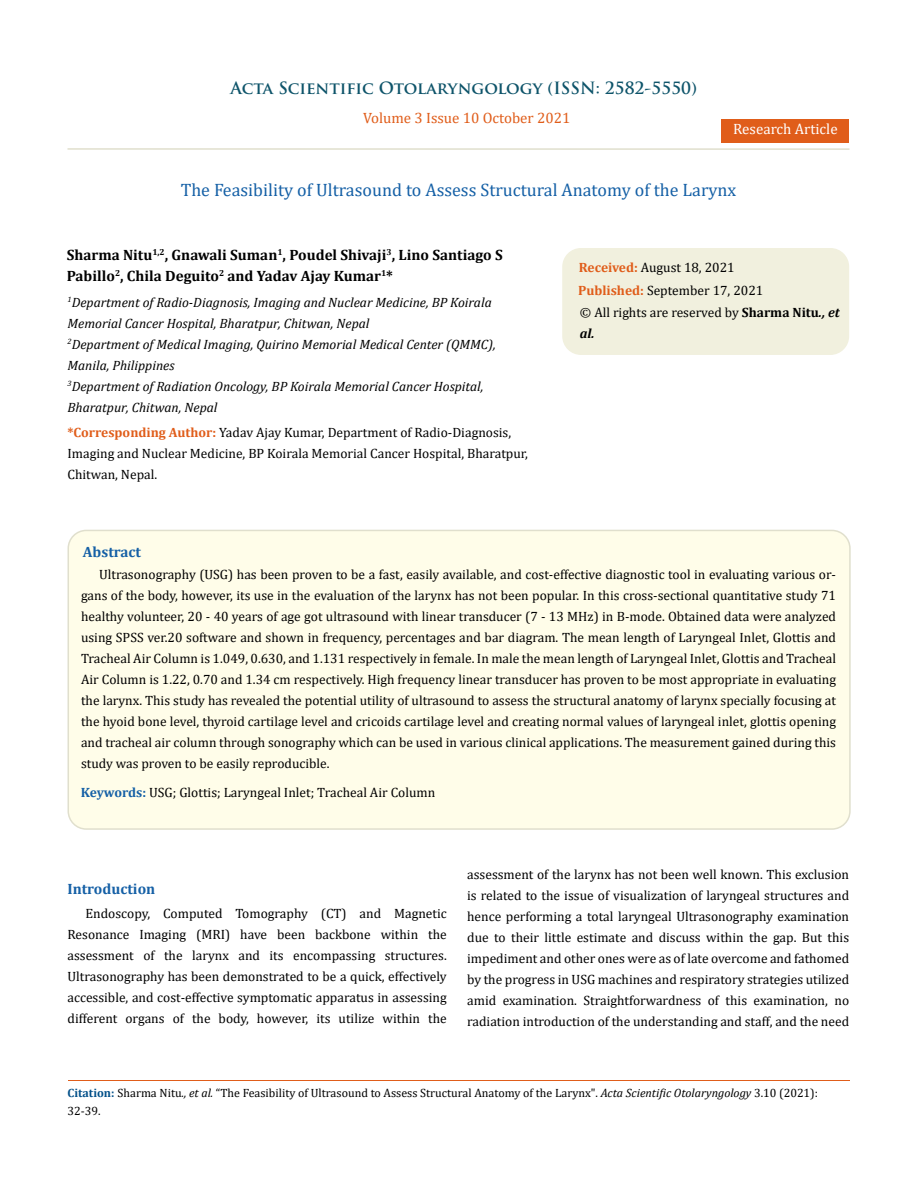
<style>
.page{position:relative;width:917px;height:1188px;background:#fff}
.page>*{position:absolute;margin:0;border:0;box-sizing:border-box;transform-origin:0 0}
.t1{font:18px "Cambria";color:#1560a6}
.t2{font:700 16.5px "Trajan Pro";color:#0e546a}
.t3{font:700 15px/21px "Cambria";color:#000}
.t4{font:15px "Cambria";color:#e05d1a}
.t5{font:700 15px "Cambria";color:#1560a6}
.t6{font:15px "Cambria";color:#fff}
.t7{font:13.5px/21px "Cambria";color:#000}
.t8{font:italic 13.5px/21px "Cambria";color:#000}
.t9{font:12px/18px "Cambria";color:#000}
.s1{font-weight:700;color:#e05d1a}
.s2{font-weight:700}
.s3{font-weight:700;font-style:italic}
.s4{font-weight:700;color:#1560a6}
.s5{font-weight:700;color:#035089}
.s6{font-style:italic}
</style>
<div class="page">
<div style="left:721px;top:119px;width:128px;height:23px;background:#e05d1a"></div>
<div style="left:563px;top:249px;width:285px;height:105px;background:#f1f0de;border-radius:18px"></div>
<div style="left:562px;top:248px;width:287px;height:107px;border:2px solid #f1f0de;border-radius:18px"></div>
<div style="left:68px;top:530px;width:781px;height:299px;background:#fffde9;border-radius:18px"></div>
<div style="left:67px;top:530px;width:783px;height:300px;border:2px solid #e0dfcd;border-radius:18px"></div>
<hr style="left:68px;top:1081px;width:781px;height:1px;background:#e05d1a">
<hr style="left:67px;top:148px;width:782px;height:2px;background:#e0dfcd">
<p class="t2" style="left:230px;top:77px;width:468px">Acta Scientific Otolaryngology (ISSN: 2582-5550)</p>
<p class="t4" style="left:363px;top:109px;width:209px">Volume 3 Issue 10 October 2021</p>
<p class="t6" style="left:733px;top:120px;width:106px">Research Article</p>
<h1 class="t1" style="left:181px;top:180px;width:557px">The Feasibility of Ultrasound to Assess Structural Anatomy of the Larynx</h1>
<p class="t3" style="left:67px;top:244px;width:437px">Sharma Nitu<sup>1,2</sup>, Gnawali Suman<sup>1</sup>, Poudel Shivaji<sup>3</sup>, Lino Santiago S<br>Pabillo<sup>2</sup>, Chila Deguito<sup>2</sup> and Yadav Ajay Kumar<sup>1</sup>*</p>
<p class="t8" style="left:67px;top:291px;width:430px"><sup>1</sup>Department of Radio-Diagnosis, Imaging and Nuclear Medicine, BP Koirala Memorial Cancer Hospital, Bharatpur, Chitwan, Nepal<br><sup>2</sup>Department of Medical Imaging, Quirino Memorial Medical Center (QMMC), Manila, Philippines<br><sup>3</sup>Department of Radiation Oncology, BP Koirala Memorial Cancer Hospital, Bharatpur, Chitwan, Nepal</p>
<p class="t7" style="left:67px;top:421px;width:462px"><span class="s1">*Corresponding Author:</span> Yadav Ajay Kumar, Department of Radio-Diagnosis,<br>Imaging and Nuclear Medicine, BP Koirala Memorial Cancer Hospital, Bharatpur,<br>Chitwan, Nepal.</p>
<p class="t7" style="left:578px;top:256px;width:187px;line-height:23px"><span class="s1">Received:</span> August 18, 2021<br><span class="s1">Published:</span> September 17, 2021</p>
<p class="t7" style="left:580px;top:301px;width:261px">© All rights are reserved by <span class="s2">Sharma Nitu</span><span class="s3">., et al.</span></p>
<p class="t5" style="left:83px;top:541px;width:60px">Abstract</p>
<p class="t7" style="left:81px;top:564px;width:756px;text-align:justify;text-indent:18px">Ultrasonography (USG) has been proven to be a fast, easily available, and cost-effective diagnostic tool in evaluating various or&shy;gans of the body, however, its use in the evaluation of the larynx has not been popular. In this cross-sectional quantitative study 71 healthy volunteer, 20 - 40 years of age got ultrasound with linear transducer (7 - 13 MHz) in B-mode. Obtained data were analyzed using SPSS ver.20 software and shown in frequency, percentages and bar diagram. The mean length of Laryngeal Inlet, Glottis and Tracheal Air Column is 1.049, 0.630, and 1.131 respectively in female. In male the mean length of Laryngeal Inlet, Glottis and Tracheal Air Column is 1.22, 0.70 and 1.34 cm respectively. High frequency linear transducer has proven to be most appropriate in evaluating the larynx. This study has revealed the potential utility of ultrasound to assess the structural anatomy of larynx specially focusing at the hyoid bone level, thyroid cartilage level and cricoids cartilage level and creating normal values of laryngeal inlet, glottis opening and tracheal air column through sonography which can be used in various clinical applications. The measurement gained during this study was proven to be easily reproducible.</p>
<p class="t7" style="left:81px;top:782px;width:356px"><span class="s4">Keywords:</span> USG; Glottis; Laryngeal Inlet; Tracheal Air Column</p>
<p class="t5" style="left:67px;top:878px;width:89px">Introduction</p>
<p class="t7" style="left:67px;top:903px;width:381px;text-align:justify;text-indent:18px">Endoscopy, Computed Tomography (CT) and Magnetic Resonance Imaging (MRI) have been backbone within the assessment of the larynx and its encompassing structures.<br>Ultrasonography has been demonstrated to be a quick, effectively accessible, and cost-effective symptomatic apparatus in assessing different organs of the body, however, its utilize within the</p>
<p class="t7" style="left:467px;top:864px;width:383px;text-align:justify">assessment of the larynx has not been well known. This exclusion is related to the issue of visualization of laryngeal structures and hence performing a total laryngeal Ultrasonography examination due to their little estimate and discuss within the gap. But this impediment and other ones were as of late overcome and fathomed by the progress in USG machines and respiratory strategies utilized amid examination. Straightforwardness of this examination, no radiation introduction of the understanding and staff, and the need</p>
<p class="t9" style="left:67px;top:1084px;width:752px"><span class="s5">Citation:</span> Sharma Nitu<span class="s6">., et al.</span> “The Feasibility of Ultrasound to Assess Structural Anatomy of the Larynx". <span class="s6">Acta Scientific Otolaryngology</span> 3.10 (2021):<br>32-39.</p>
</div>
